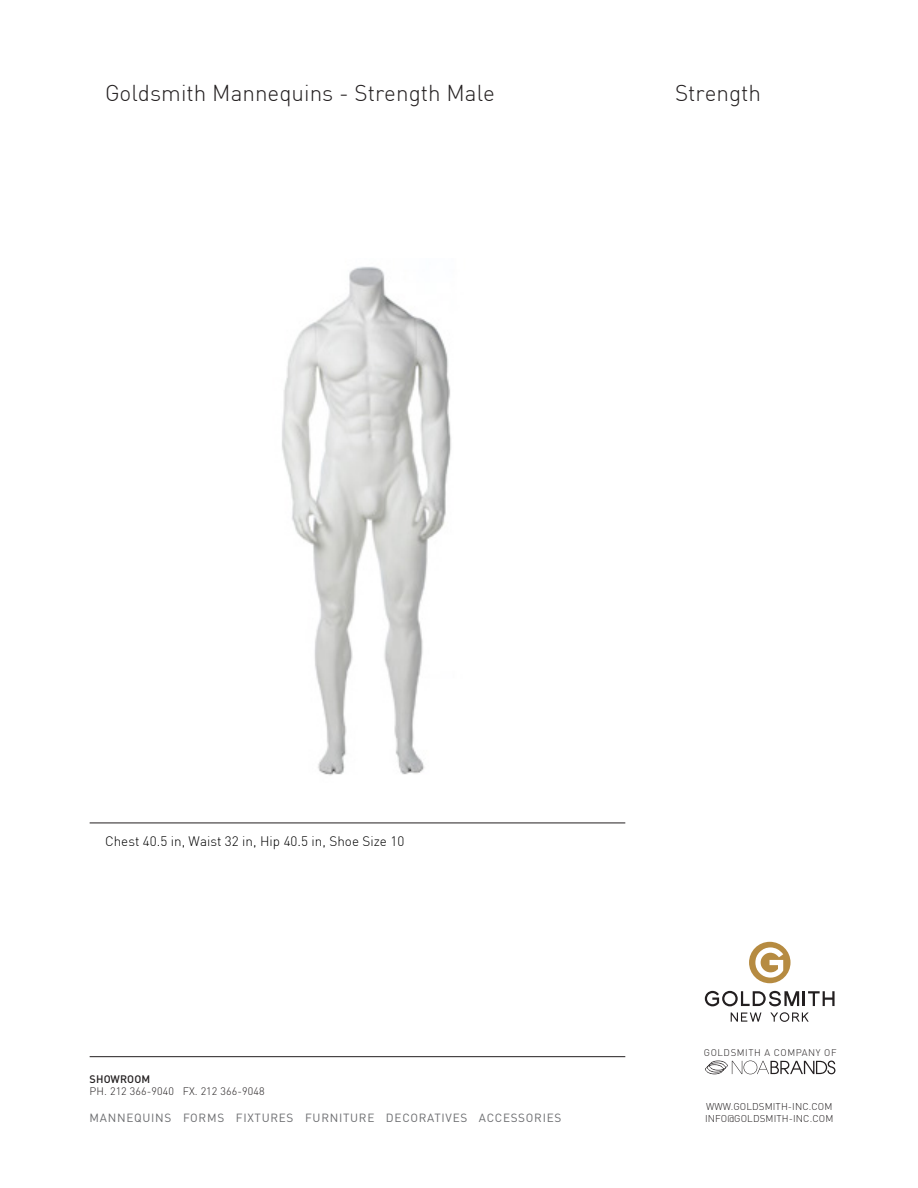
<style>
.page{position:relative;width:918px;height:1188px;background:#fff}
.page>*{position:absolute;margin:0;border:0;box-sizing:border-box;transform-origin:0 0}
.t1{font:300 22.5px "DIN Pro";color:#231f20}
.t2{font:300 13.5px "DIN Pro";color:#000}
.t3{font:11.7px "DIN";letter-spacing:.06em;color:#6c6d70}
.t4{font:300 10.8px "DIN";letter-spacing:.01em;color:#231f20}
.t5{font:500 10.8px "DIN";letter-spacing:.01em;color:#231f20}
.t6{font:300 9.75px "DIN";letter-spacing:.01em;color:#231f20}
.t7{font:300 9.6px "DIN";letter-spacing:.06em;color:#231f20}
</style>
<div class="page">
<hr style="left:90px;top:823px;width:535px;height:1px;background:#231f20">
<hr style="left:90px;top:1056px;width:535px;height:1px;background:#231f20">
<div style="left:749px;top:942px;width:42px;height:41px;background:#b68b41;border-radius:50%"></div>
<svg style="left:705px;top:991px;width:130px;height:15px"></svg>
<svg style="left:731px;top:1013px;width:30px;height:9px"></svg>
<svg style="left:770px;top:1012px;width:39px;height:10px"></svg>
<svg style="left:755px;top:947px;width:28px;height:31px"></svg>
<svg style="left:705px;top:1061px;width:130px;height:13px"></svg>
<img style="left:282px;top:266px;width:169px;height:509px">
<h1 class="t1" style="left:105px;top:83px;width:391px">Goldsmith Mannequins - Strength Male</h1>
<h1 class="t1" style="left:675px;top:83px;width:88px">Strength</h1>
<p class="t2" style="left:105px;top:836px;width:301px">Chest 40.5 in, Waist 32 in, Hip 40.5 in, Shoe Size 10</p>
<p class="t5" style="left:90px;top:1072px;width:62px">SHOWROOM</p>
<p class="t4" style="left:90px;top:1085px;width:177px">PH. 212 366-9040 FX. 212 366-9048</p>
<p class="t3" style="left:90px;top:1110px;width:473px">MANNEQUINS FORMS FIXTURES FURNITURE DECORATIVES ACCESSORIES</p>
<p class="t7" style="left:704px;top:1047px;width:134px">GOLDSMITH A COMPANY OF</p>
<p class="t6" style="left:706px;top:1100px;width:128px">WWW.GOLDSMITH-INC.COM</p>
<p class="t6" style="left:705px;top:1112px;width:130px">INFO@GOLDSMITH-INC.COM</p>
</div>
